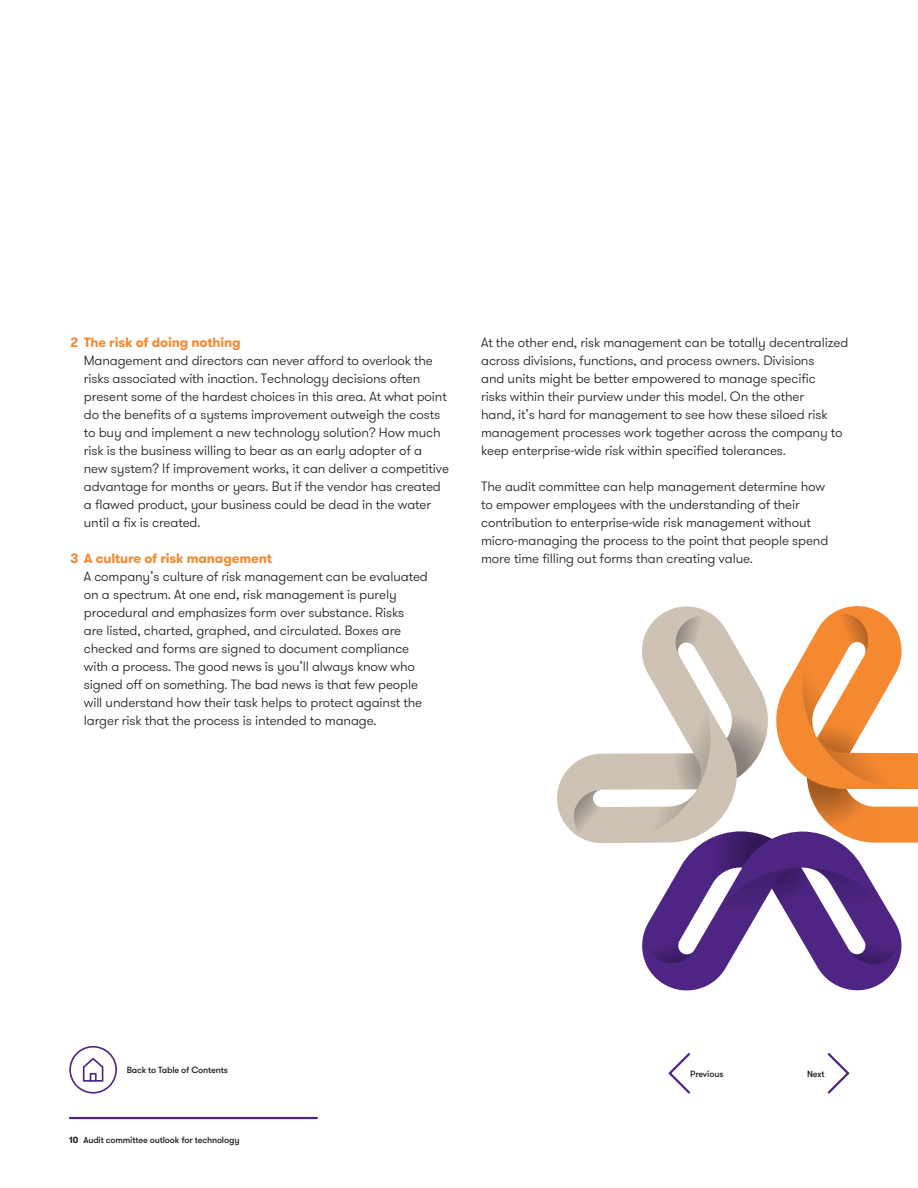
<style>
.page{position:relative;width:918px;height:1188px;background:#fff}
.page>*{position:absolute;margin:0;border:0;box-sizing:border-box;transform-origin:0 0}
.t1{font:300 13.5px/18px "GT Walsheim";letter-spacing:-.01em;color:#231f20}
.t2{font:700 13.5px "GT Walsheim";letter-spacing:-.01em;color:#f58932}
.t3{font:500 9px "GT Walsheim";letter-spacing:-.015em;color:#231f20}
.s1{font-weight:700}
</style>
<div class="page">
<svg style="left:827px;top:1053px;width:23px;height:41px"></svg>
<svg style="left:668px;top:1053px;width:22px;height:41px"></svg>
<svg style="left:69px;top:1046px;width:48px;height:48px"></svg>
<svg style="left:557px;top:753px;width:62px;height:90px;fill:#cdc2b4"></svg>
<svg style="left:574px;top:790px;width:29px;height:53px"></svg>
<svg style="left:646px;top:964px;width:252px;height:27px"></svg>
<svg style="left:619px;top:606px;width:298px;height:358px"></svg>
<hr style="left:917px;top:336px;width:1px;height:852px;background:#e0dad0">
<hr style="left:70px;top:1117px;width:247px;height:2px;background:#4e2582">
<p class="t2" style="left:70px;top:334px;width:172px">2 The risk of doing nothing</p>
<p class="t1" style="left:84px;top:352px;width:367px">Management and directors can never afford to overlook the risks associated with inaction. Technology decisions often present some of the hardest choices in this area. At what point do the benefits of a systems improvement outweigh the costs to buy and implement a new technology solution? How much risk is the business willing to bear as an early adopter of a new system? If improvement works, it can deliver a competitive advantage for months or years. But if the vendor has created a flawed product, your business could be dead in the water until a fix is created.</p>
<p class="t2" style="left:70px;top:550px;width:203px">3 A culture of risk management</p>
<p class="t1" style="left:84px;top:568px;width:346px">A company’s culture of risk management can be evaluated on a spectrum. At one end, risk management is purely procedural and emphasizes form over substance. Risks<br>are listed, charted, graphed, and circulated. Boxes are checked and forms are signed to document compliance with a process. The good news is you’ll always know who signed off on something. The bad news is that few people will understand how their task helps to protect against the larger risk that the process is intended to manage.</p>
<p class="t1" style="left:481px;top:334px;width:369px">At the other end, risk management can be totally decentralized across divisions, functions, and process owners. Divisions<br>and units might be better empowered to manage specific<br>risks within their purview under this model. On the other<br>hand, it’s hard for management to see how these siloed risk management processes work together across the company to keep enterprise-wide risk within specified tolerances.</p>
<p class="t1" style="left:481px;top:478px;width:349px">The audit committee can help management determine how to empower employees with the understanding of their contribution to enterprise-wide risk management without micro-managing the process to the point that people spend more time filling out forms than creating value.</p>
<p class="t3" style="left:127px;top:1064px;width:103px">Back to Table of Contents</p>
<p class="t3" style="left:69px;top:1134px;width:172px"><span class="s1">10</span> Audit committee outlook for technology</p>
<p class="t3" style="left:690px;top:1069px;width:35px">Previous</p>
<p class="t3" style="left:807px;top:1069px;width:19px">Next</p>
</div>
